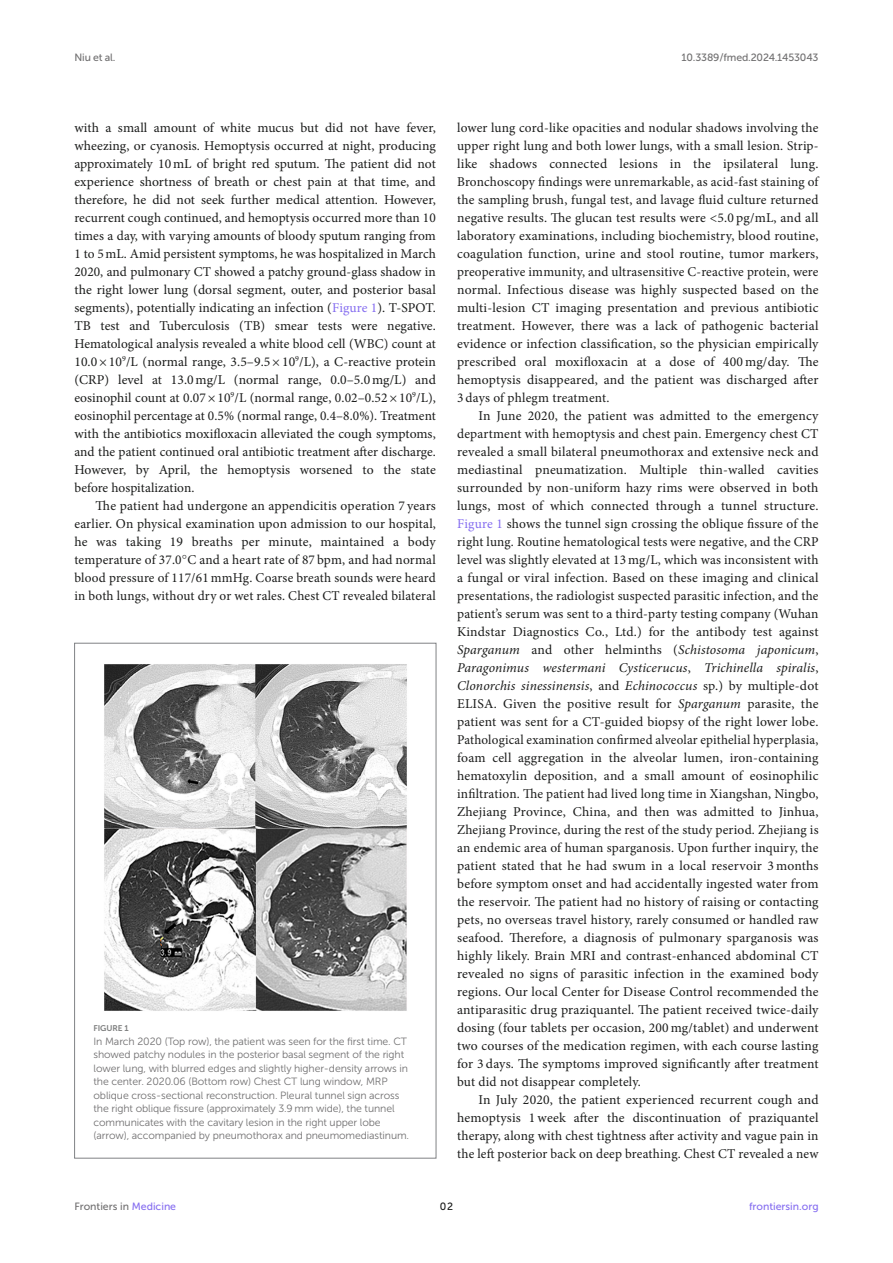
<style>
.page{position:relative;width:893px;height:1263px;background:#fff}
.page>*{position:absolute;margin:0;border:0;box-sizing:border-box;transform-origin:0 0}
.TEXT{font:13.5px/18px "Minion Pro";letter-spacing:.015em;color:#1b1c1b;text-align:justify}
.TEXT_FLUSH{font:13.5px/18px "Minion Pro";color:#1b1c1b;text-align:justify}
.FIG_LEG{font:10.5px/13.5px "Museo Sans 300";letter-spacing:-.01em;color:#706f70}
.t1{font:10.5px "Museo Sans 500";letter-spacing:-.015em;color:#706f70}
.t2{font:10.5px "Museo Sans 500";color:#856df0}
.t3{font:10.5px "Museo Sans 500";color:#1b1c1b}
.FIG_HD{font:8.25px "Museo Sans 700";letter-spacing:-.01em;color:#7e7f7f}
.s1{color:#856df0}
.s2{font-family:"STIX"}
.s3{font-style:italic}
</style>
<div class="page">
<img style="left:104px;top:664px;width:303px;height:347px">
<p class="t1" style="left:74px;top:51px;width:43px">Niu et al.</p>
<p class="t1" style="left:682px;top:51px;width:138px">10.3389/fmed.2024.1453043</p>
<p class="TEXT_FLUSH" style="left:74px;top:119px;width:363px">with a small amount of white mucus but did not have fever, wheezing, or cyanosis. Hemoptysis occurred at night, producing approximately 10mL of bright red sputum. The patient did not experience shortness of breath or chest pain at that time, and therefore, he did not seek further medical attention. However, recurrent cough continued, and hemoptysis occurred more than 10 times a day, with varying amounts of bloody sputum ranging from 1 to 5mL. Amid persistent symptoms, he was hospitalized in March 2020, and pulmonary CT showed a patchy ground-glass shadow in the right lower lung (dorsal segment, outer, and posterior basal segments), potentially indicating an infection (<span class="s1">Figure 1</span>). T-SPOT.<br>TB test and Tuberculosis (TB) smear tests were negative.<br>Hematological analysis revealed a white blood cell (WBC) count at 10.0×10<sup>9</sup>/L (normal range, 3.5–9.5×10<sup>9</sup>/L), a C-reactive protein (CRP) level at 13.0mg/L (normal range, 0.0–5.0mg/L) and eosinophil count at 0.07×10<sup>9</sup>/L (normal range, 0.02–0.52×10<sup>9</sup>/L), eosinophil percentage at 0.5% (normal range, 0.4–8.0%). Treatment with the antibiotics moxifloxacin alleviated the cough symptoms, and the patient continued oral antibiotic treatment after discharge.<br>However, by April, the hemoptysis worsened to the state before hospitalization.</p>
<p class="TEXT" style="left:74px;top:497px;width:363px;text-indent:21px">The patient had undergone an appendicitis operation 7 years earlier. On physical examination upon admission to our hospital, he was taking 19 breaths per minute, maintained a body temperature of 37.0<span class="s2">°</span>C and a heart rate of 87 bpm, and had normal blood pressure of 117/61 mmHg. Coarse breath sounds were heard in both lungs, without dry or wet rales. Chest CT revealed bilateral</p>
<p class="FIG_HD" style="left:94px;top:1024px;width:37px">FIGURE 1</p>
<p class="FIG_LEG" style="left:94px;top:1034px;width:317px">In March 2020 (Top row), the patient was seen for the first time. CT showed patchy nodules in the posterior basal segment of the right lower lung, with blurred edges and slightly higher-density arrows in the center. 2020.06 (Bottom row) Chest CT lung window, MRP oblique cross-sectional reconstruction. Pleural tunnel sign across the right oblique fissure (approximately 3.9 mm wide), the tunnel communicates with the cavitary lesion in the right upper lobe (arrow), accompanied by pneumothorax and pneumomediastinum.</p>
<p class="TEXT" style="left:457px;top:119px;width:363px">lower lung cord-like opacities and nodular shadows involving the upper right lung and both lower lungs, with a small lesion. Strip&shy;like shadows connected lesions in the ipsilateral lung.<br>Bronchoscopy findings were unremarkable, as acid-fast staining of the sampling brush, fungal test, and lavage fluid culture returned negative results. The glucan test results were &lt;5.0 pg/mL, and all laboratory examinations, including biochemistry, blood routine, coagulation function, urine and stool routine, tumor markers, preoperative immunity, and ultrasensitive C-reactive protein, were normal. Infectious disease was highly suspected based on the multi-lesion CT imaging presentation and previous antibiotic treatment. However, there was a lack of pathogenic bacterial evidence or infection classification, so the physician empirically prescribed oral moxifloxacin at a dose of 400 mg/day. The hemoptysis disappeared, and the patient was discharged after 3 days of phlegm treatment.</p>
<p class="TEXT" style="left:457px;top:407px;width:363px;text-indent:21px">In June 2020, the patient was admitted to the emergency department with hemoptysis and chest pain. Emergency chest CT revealed a small bilateral pneumothorax and extensive neck and mediastinal pneumatization. Multiple thin-walled cavities surrounded by non-uniform hazy rims were observed in both lungs, most of which connected through a tunnel structure.<br><span class="s1">Figure 1</span> shows the tunnel sign crossing the oblique fissure of the right lung. Routine hematological tests were negative, and the CRP level was slightly elevated at 13 mg/L, which was inconsistent with a fungal or viral infection. Based on these imaging and clinical presentations, the radiologist suspected parasitic infection, and the patient’s serum was sent to a third-party testing company (Wuhan Kindstar Diagnostics Co., Ltd.) for the antibody test against <span class="s3">Sparganum</span> and other helminths (<span class="s3">Schistosoma japonicum</span>, <span class="s3">Paragonimus westermani Cysticerucus</span>, <span class="s3">Trichinella spiralis</span>, <span class="s3">Clonorchis sinessinensis</span>, and <span class="s3">Echinococcus</span> sp.) by multiple-dot ELISA. Given the positive result for <span class="s3">Sparganum</span> parasite, the patient was sent for a CT-guided biopsy of the right lower lobe.<br>Pathological examination confirmed alveolar epithelial hyperplasia, foam cell aggregation in the alveolar lumen, iron-containing hematoxylin deposition, and a small amount of eosinophilic infiltration. The patient had lived long time in Xiangshan, Ningbo, Zhejiang Province, China, and then was admitted to Jinhua, Zhejiang Province, during the rest of the study period. Zhejiang is an endemic area of human sparganosis. Upon further inquiry, the patient stated that he had swum in a local reservoir 3 months before symptom onset and had accidentally ingested water from the reservoir. The patient had no history of raising or contacting pets, no overseas travel history, rarely consumed or handled raw seafood. Therefore, a diagnosis of pulmonary sparganosis was highly likely. Brain MRI and contrast-enhanced abdominal CT revealed no signs of parasitic infection in the examined body regions. Our local Center for Disease Control recommended the antiparasitic drug praziquantel. The patient received twice-daily dosing (four tablets per occasion, 200 mg/tablet) and underwent two courses of the medication regimen, with each course lasting for 3 days. The symptoms improved significantly after treatment but did not disappear completely.</p>
<p class="TEXT" style="left:457px;top:1091px;width:363px;text-indent:21px">In July 2020, the patient experienced recurrent cough and hemoptysis 1week after the discontinuation of praziquantel therapy, along with chest tightness after activity and vague pain in the left posterior back on deep breathing. Chest CT revealed a new</p>
<p class="t1" style="left:74px;top:1200px;width:103px">Frontiers in <span class="s1">Medicine</span></p>
<p class="t3" style="left:440px;top:1200px;width:15px">02</p>
<p class="t2" style="left:749px;top:1200px;width:71px">frontiersin.org</p>
</div>
